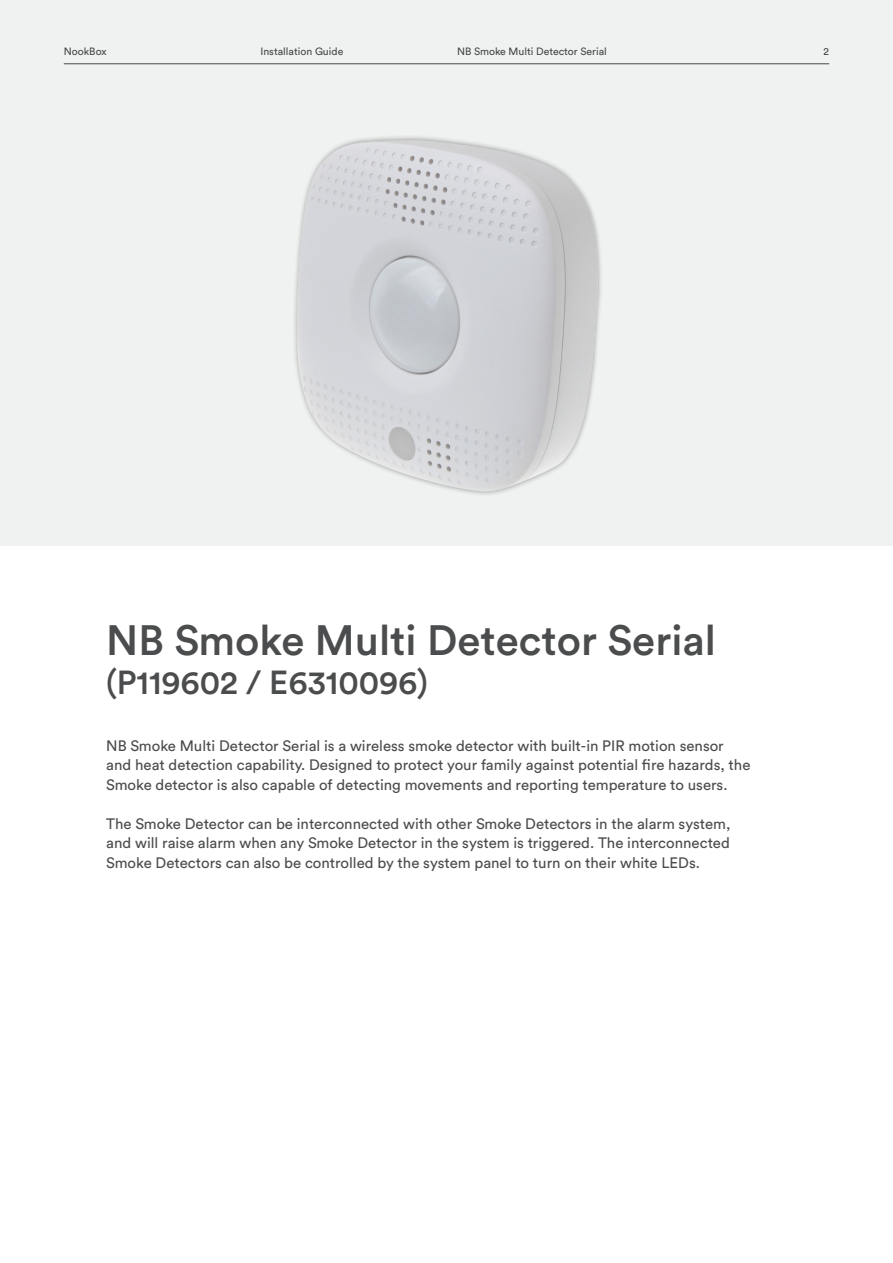
<style>
.page{position:relative;width:893px;height:1263px;background:#fff}
.page>*{position:absolute;margin:0;border:0;box-sizing:border-box;transform-origin:0 0}
.t1{font:500 42px "Circular Std";color:#4b4c4d}
.t2{font:500 33px "Circular Std";color:#4b4c4d}
.t3{font:15px/19.5px "Circular Std";color:#4b4c4d}
.t4{font:10.5px "Circular Std";color:#4b4c4d}
</style>
<div class="page">
<div style="left:0;top:0;width:893px;height:546px;background:#eff2f1"></div>
<img style="left:294px;top:136px;width:307px;height:359px">
<p class="t4" style="left:64px;top:44px;width:44px">NookBox</p>
<p class="t4" style="left:260px;top:44px;width:84px">Installation Guide</p>
<p class="t4" style="left:457px;top:44px;width:151px">NB Smoke Multi Detector Serial</p>
<p class="t4" style="left:824px;top:44px;width:7px">2</p>
<h1 class="t1" style="left:106px;top:614px;width:611px">NB Smoke Multi Detector Serial</h1>
<h2 class="t2" style="left:106px;top:662px;width:323px">(P119602 / E6310096)</h2>
<p class="t3" style="left:106px;top:735px;width:646px">NB Smoke Multi Detector Serial is a wireless smoke detector with built-in PIR motion sensor and heat detection capability. Designed to protect your family against potential fire hazards, the<br>Smoke detector is also capable of detecting movements and reporting temperature to users.</p>
<p class="t3" style="left:106px;top:813px;width:626px;text-align:justify">The Smoke Detector can be interconnected with other Smoke Detectors in the alarm system, and will raise alarm when any Smoke Detector in the system is triggered. The interconnected Smoke Detectors can also be controlled by the system panel to turn on their white LEDs.</p>
</div>
